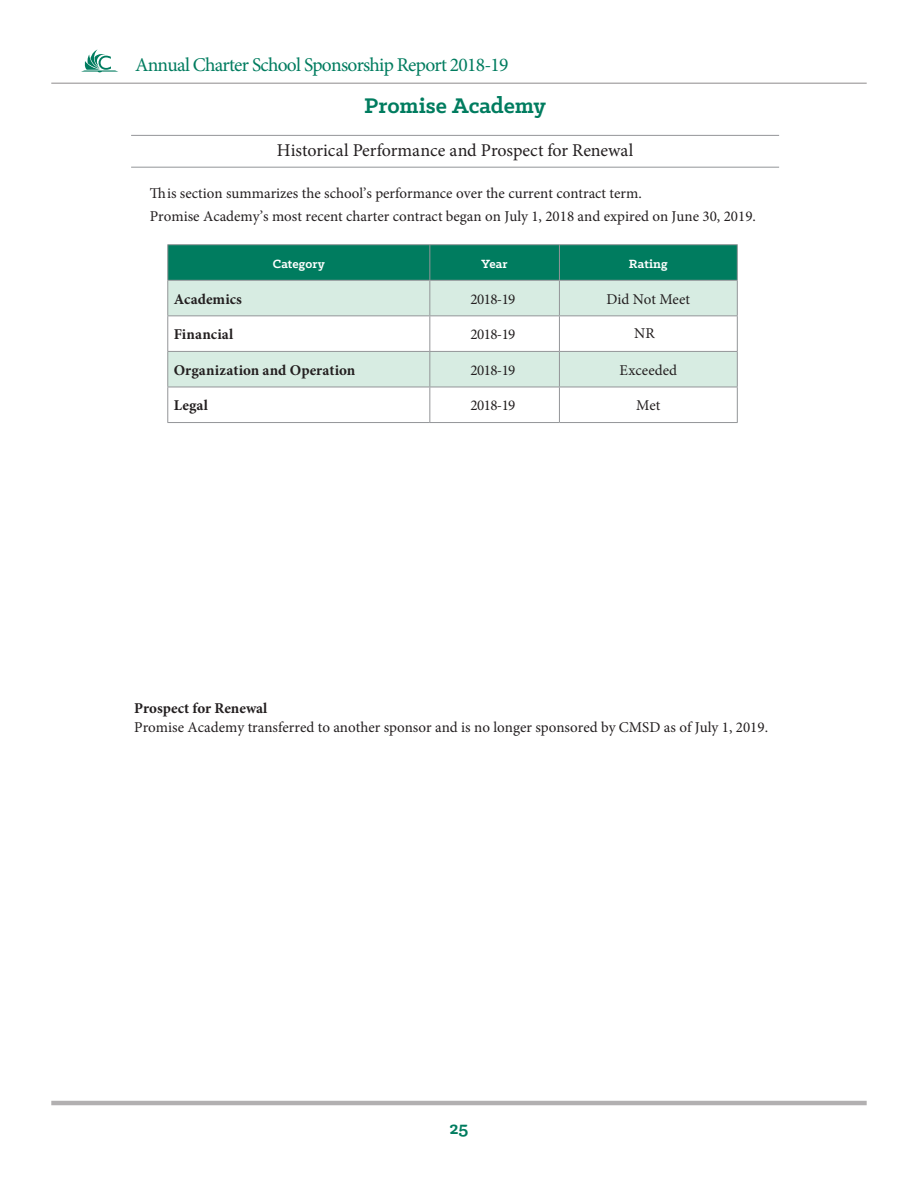
<style>
.page{position:relative;width:918px;height:1188px;background:#fff}
.page>*{position:absolute;margin:0;border:0;box-sizing:border-box;transform-origin:0 0}
.School_Name{font:700 24px "Klinic Slab";color:#007c5f}
.t1{font:19.5px "Minion Pro";letter-spacing:-.04em;color:#007c5f}
.t2{font:700 19.5px "Klinic Slab";color:#007c5f}
.Mission_Statement{font:18px "Minion Pro";color:#231f20}
.Text__Copy{font:15px/22.8px "Minion Pro";color:#231f20}
.Text__Copy-2{font:700 15px "Minion Pro";letter-spacing:.005em;color:#231f20}
.Text__Copy-3{font:700 13.5px "Klinic Slab";color:#fff}
.s1{font-weight:700}
</style>
<div class="page">
<hr style="left:51px;top:1101px;width:816px;height:4px;background:#b2b0b1">
<hr style="left:51px;top:83px;width:816px;height:1px;background:#231f20">
<svg style="left:81px;top:49px;width:37px;height:23px"></svg>
<hr style="left:131px;top:135px;width:648px;height:1px;background:#939598">
<hr style="left:131px;top:167px;width:648px;height:1px;background:#939598">
<div style="left:168px;top:245px;width:569px;height:35px;background:#007c5f"></div>
<svg style="left:168px;top:281px;width:569px;height:106px;fill:#d7ece2"></svg>
<hr style="left:167px;top:244px;width:263px;height:1px;background:#939598">
<hr style="left:167px;top:245px;width:1px;height:35px;background:#939598">
<hr style="left:430px;top:244px;width:129px;height:1px;background:#939598">
<hr style="left:429px;top:245px;width:1px;height:35px;background:#939598">
<hr style="left:559px;top:244px;width:179px;height:1px;background:#939598">
<hr style="left:559px;top:245px;width:1px;height:35px;background:#939598">
<hr style="left:737px;top:245px;width:1px;height:35px;background:#939598">
<hr style="left:167px;top:280px;width:263px;height:1px;background:#939598">
<hr style="left:167px;top:281px;width:1px;height:34px;background:#939598">
<hr style="left:429px;top:281px;width:1px;height:34px;background:#939598">
<hr style="left:559px;top:280px;width:179px;height:1px;background:#939598">
<hr style="left:559px;top:281px;width:1px;height:34px;background:#939598">
<hr style="left:737px;top:281px;width:1px;height:34px;background:#939598">
<hr style="left:167px;top:315px;width:263px;height:1px;background:#939598">
<hr style="left:167px;top:316px;width:1px;height:35px;background:#939598">
<hr style="left:430px;top:315px;width:129px;height:1px;background:#939598">
<hr style="left:429px;top:316px;width:1px;height:35px;background:#939598">
<hr style="left:559px;top:315px;width:179px;height:1px;background:#939598">
<hr style="left:559px;top:316px;width:1px;height:35px;background:#939598">
<hr style="left:737px;top:316px;width:1px;height:35px;background:#939598">
<hr style="left:167px;top:351px;width:263px;height:1px;background:#939598">
<hr style="left:167px;top:352px;width:1px;height:35px;background:#939598">
<hr style="left:430px;top:351px;width:129px;height:1px;background:#939598">
<hr style="left:429px;top:352px;width:1px;height:35px;background:#939598">
<hr style="left:559px;top:351px;width:179px;height:1px;background:#939598">
<hr style="left:559px;top:352px;width:1px;height:35px;background:#939598">
<hr style="left:737px;top:352px;width:1px;height:35px;background:#939598">
<hr style="left:167px;top:387px;width:263px;height:1px;background:#939598">
<hr style="left:167px;top:387px;width:1px;height:35px;background:#939598">
<hr style="left:430px;top:387px;width:129px;height:1px;background:#939598">
<hr style="left:429px;top:387px;width:1px;height:35px;background:#939598">
<hr style="left:559px;top:387px;width:179px;height:1px;background:#939598">
<hr style="left:559px;top:387px;width:1px;height:35px;background:#939598">
<hr style="left:737px;top:387px;width:1px;height:35px;background:#939598">
<hr style="left:430px;top:422px;width:129px;height:1px;background:#939598">
<hr style="left:430px;top:280px;width:129px;height:1px;background:#939598">
<hr style="left:167px;top:422px;width:263px;height:1px;background:#939598">
<hr style="left:559px;top:422px;width:179px;height:1px;background:#939598">
<h2 class="t1" style="left:135px;top:52px;width:375px">Annual Charter School Sponsorship Report 2018-19</h2>
<p class="School_Name" style="left:364px;top:90px;width:183px">Promise Academy</p>
<p class="Mission_Statement" style="left:277px;top:138px;width:358px">Historical Performance and Prospect for Renewal</p>
<p class="Text__Copy" style="left:150px;top:182px;width:608px">This section summarizes the school’s performance over the current contract term.<br>Promise Academy’s most recent charter contract began on July 1, 2018 and expired on June 30, 2019.</p>
<p class="Text__Copy-3" style="left:273px;top:255px;width:54px">Category</p>
<p class="Text__Copy-3" style="left:482px;top:255px;width:28px">Year</p>
<p class="Text__Copy-3" style="left:629px;top:255px;width:40px">Rating</p>
<p class="Text__Copy-2" style="left:174px;top:288px;width:70px">Academics</p>
<p class="Text__Copy" style="left:471px;top:287px;width:46px">2018-19</p>
<p class="Text__Copy" style="left:607px;top:287px;width:85px">Did Not Meet</p>
<p class="Text__Copy-2" style="left:174px;top:324px;width:61px">Financial</p>
<p class="Text__Copy" style="left:471px;top:323px;width:46px">2018-19</p>
<p class="Text__Copy" style="left:634px;top:322px;width:22px">NR</p>
<p class="Text__Copy-2" style="left:174px;top:359px;width:183px">Organization and Operation</p>
<p class="Text__Copy" style="left:471px;top:359px;width:46px">2018-19</p>
<p class="Text__Copy" style="left:620px;top:359px;width:59px">Exceeded</p>
<p class="Text__Copy-2" style="left:174px;top:395px;width:36px">Legal</p>
<p class="Text__Copy" style="left:471px;top:394px;width:46px">2018-19</p>
<p class="Text__Copy" style="left:636px;top:394px;width:26px">Met</p>
<p class="Text__Copy" style="left:134px;top:698px;width:635px;line-height:19.4px"><span class="s1">Prospect for Renewal<br></span>Promise Academy transferred to another sponsor and is no longer sponsored by CMSD as of July 1, 2019.</p>
<h2 class="t2" style="left:450px;top:1115px;width:20px">25</h2>
</div>
